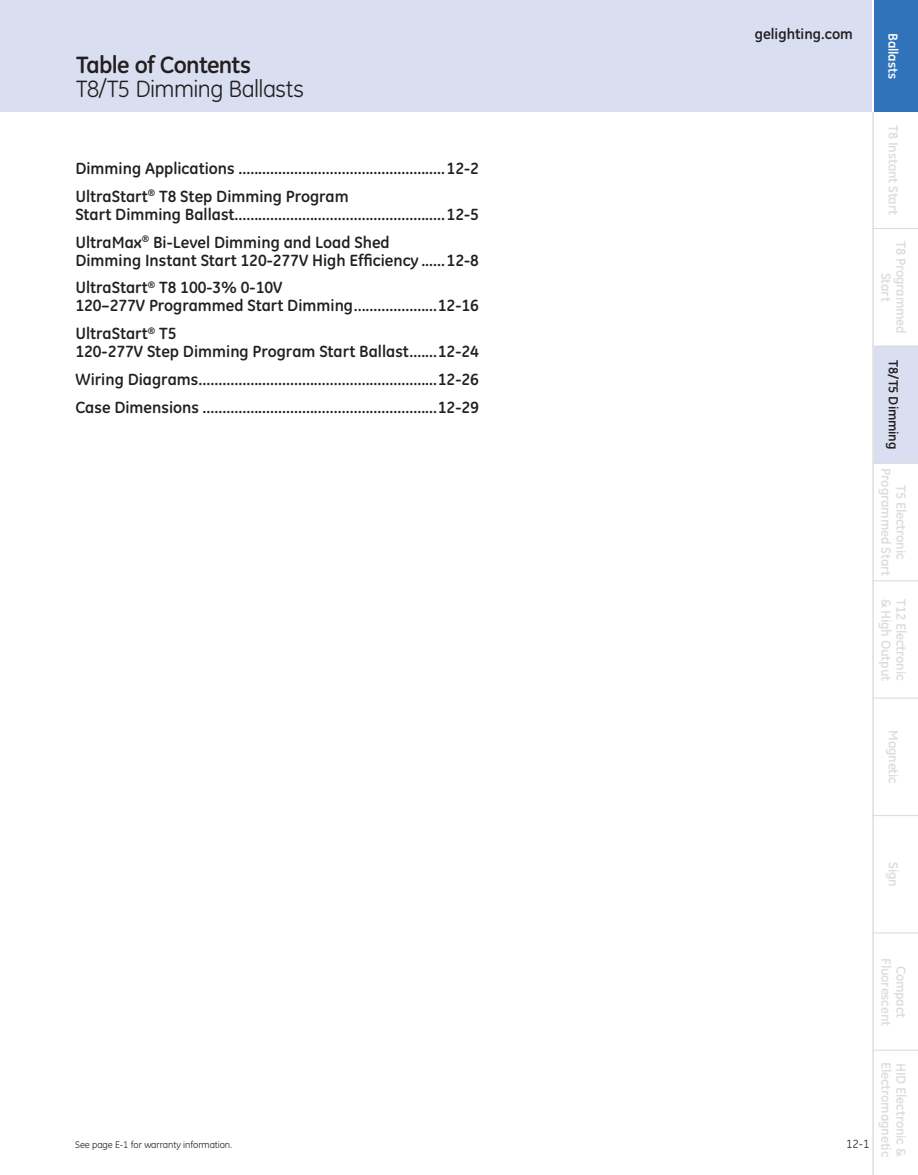
<style>
.page{position:relative;width:918px;height:1175px;background:#fff}
.page>*{position:absolute;margin:0;border:0;box-sizing:border-box;transform-origin:0 0}
.t1{font:24px "GE Inspira";letter-spacing:-.025em;color:#231f20}
.t2{font:700 24px "GE Inspira";letter-spacing:-.025em;color:#231f20}
.t3{font:700 16.5px/27.8px "GE Inspira";color:#231f20}
.t4{font:700 15px "GE Inspira";color:#231f20}
.t5{font:700 13.5px/15px "GE Inspira";letter-spacing:-.015em;color:#dcdddf;text-align:center}
.t6{font:700 13.5px "GE Inspira";letter-spacing:-.015em;color:#231f20}
.t7{font:700 13.5px "GE Inspira";letter-spacing:-.015em;color:#fff}
.t8{font:12px "GE Inspira";color:#231f20}
.t9{font:9.75px "GE Inspira";letter-spacing:-.01em;color:#231f20}
</style>
<div class="page">
<hr style="left:872px;top:112px;width:2px;height:1062px;background:#dcdddf">
<div style="left:0;top:0;width:872px;height:112px;background:#d9dff0"></div>
<div style="left:874px;top:346px;width:44px;height:118px;background:#d9dff0"></div>
<div style="left:874px;top:0;width:44px;height:112px;background:#3073ba"></div>
<hr style="left:872px;top:228px;width:46px;height:1px;background:#dcdddf">
<hr style="left:872px;top:345px;width:46px;height:1px;background:#dcdddf">
<hr style="left:872px;top:463px;width:46px;height:1px;background:#dcdddf">
<hr style="left:872px;top:580px;width:46px;height:1px;background:#dcdddf">
<hr style="left:872px;top:697px;width:46px;height:1px;background:#dcdddf">
<hr style="left:872px;top:815px;width:46px;height:1px;background:#dcdddf">
<hr style="left:872px;top:932px;width:46px;height:1px;background:#dcdddf">
<hr style="left:872px;top:1049px;width:46px;height:1px;background:#dcdddf">
<h1 class="t2" style="left:76px;top:49px;width:176px">Table of Contents</h1>
<h1 class="t1" style="left:76px;top:75px;width:229px">T8/T5 Dimming Ballasts</h1>
<p class="t3" style="left:75px;top:154px;width:405px">Dimming Applications ....................................................12-2<br>UltraStart<sup>®</sup> T8 Step Dimming Program</p>
<p class="t3" style="left:75px;top:200px;width:405px">Start Dimming Ballast.....................................................12-5<br>UltraMax<sup>®</sup> Bi-Level Dimming and Load Shed</p>
<p class="t3" style="left:75px;top:246px;width:405px">Dimming Instant Start 120-277V High Efficiency ......12-8<br>UltraStart<sup>®</sup> T8 100-3% 0-10V</p>
<p class="t3" style="left:75px;top:291px;width:405px">120–277V Programmed Start Dimming.....................12-16<br>UltraStart<sup>®</sup> T5</p>
<p class="t3" style="left:75px;top:337px;width:405px;text-align:justify">120-277V Step Dimming Program Start Ballast.......12-24<br>Wiring Diagrams............................................................12-26<br>Case Dimensions ...........................................................12-29</p>
<p class="t9" style="left:75px;top:1139px;width:158px">See page E-1 for warranty information.</p>
<p class="t4" style="left:755px;top:24px;width:100px">gelighting.com</p>
<p class="t7" style="left:902px;top:33px;width:47px;rotate:90deg">Ballasts</p>
<p class="t5" style="left:901px;top:125px;width:92px;rotate:90deg">T8 Instant Start</p>
<p class="t5" style="left:909px;top:241px;width:94px;rotate:90deg">T8 Programmed<br>Start</p>
<p class="t6" style="left:902px;top:360px;width:90px;rotate:90deg">T8/T5 Dimming</p>
<p class="t5" style="left:909px;top:468px;width:109px;rotate:90deg">T5 Electronic<br>Programmed Start</p>
<p class="t5" style="left:894px;top:598px;width:84px;rotate:90deg">&amp; High Output</p>
<p class="t5" style="left:909px;top:599px;width:83px;rotate:90deg">T12 Electronic</p>
<p class="t5" style="left:901px;top:730px;width:55px;rotate:90deg">Magnetic</p>
<p class="t5" style="left:901px;top:862px;width:26px;rotate:90deg">Sign</p>
<p class="t8" style="left:846px;top:1136px;width:25px">12-1</p>
<p class="t5" style="left:909px;top:958px;width:69px;rotate:90deg">Compact<br>Fluorescent</p>
<p class="t5" style="left:894px;top:1061px;width:97px;rotate:90deg">Electromagnetic</p>
<p class="t5" style="left:909px;top:1062px;width:95px;rotate:90deg">HID Electronic &amp;</p>
</div>
